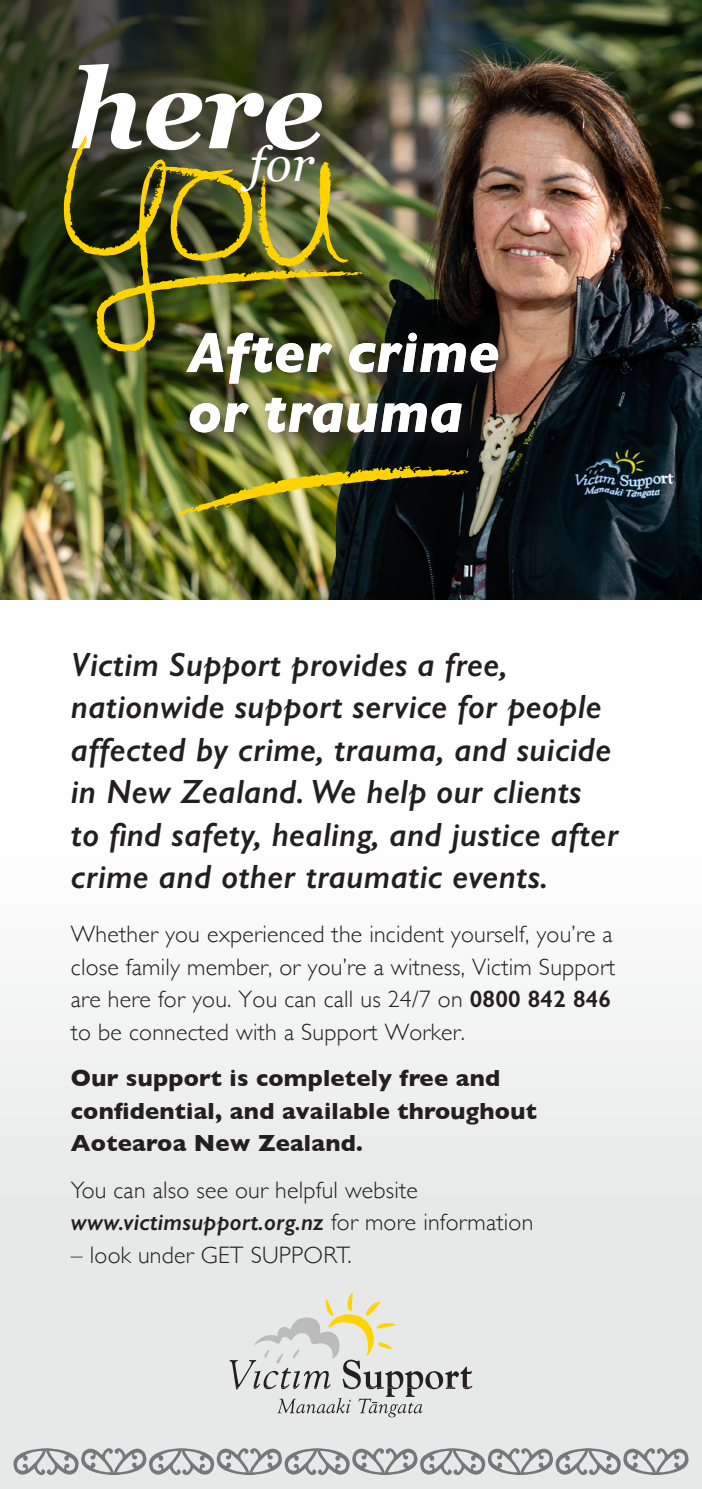
<style>
.page{position:relative;width:702px;height:1489px;background:#fff}
.page>*{position:absolute;margin:0;border:0;box-sizing:border-box;transform-origin:0 0}
.t1{font:italic 700 111.5px "Georgia";color:#fff}
.t2{font:italic 700 57.25px/60px "Gill Sans";color:#fff}
.t3{font:italic 48.25px "Georgia";color:#fff}
.t4{font:italic 600 33.75px/42.5px "Gill Sans";letter-spacing:.01em;color:#231f20}
.t5{font:300 23.75px/32.5px "Gill Sans";letter-spacing:.01em;color:#231f20}
.t6{font:700 23.75px/32.5px "Gill Sans";letter-spacing:.01em;color:#231f20}
.s1{font-weight:600}
.s2{font-weight:600;font-style:italic}
</style>
<div class="page">
<div style="left:0;top:600px;width:702px;height:888px;background:linear-gradient(to right,#f3f4f4,#f3f4f4)"></div>
<svg style="left:229px;top:1289px;width:243px;height:128px"></svg>
<svg style="left:5px;top:1447px;width:692px;height:27px"></svg>
<img style="left:0;top:0;width:702px;height:599px">
<img style="left:22px;top:23px;width:395px;height:394px">
<img style="left:96px;top:156px;width:268px;height:196px">
<svg style="left:363px;top:273px;width:7px;height:2px"></svg>
<img style="left:63px;top:135px;width:285px;height:136px">
<img style="left:177px;top:465px;width:292px;height:50px">
<div style="left:175px;top:321px;width:347px;height:135px;background:#231f20;opacity:.5"></div>
<h1 class="t1" style="left:68px;top:37px;width:257px">here</h1>
<h3 class="t3" style="left:249px;top:134px;width:67px">for</h3>
<h2 class="t2" style="left:188px;top:322px;width:314px">After crime or trauma</h2>
<h3 class="t4" style="left:71px;top:642px;width:549px">Victim Support provides a free, nationwide support service for people affected by crime, trauma, and suicide in New Zealand. We help our clients<br>to find safety, healing, and justice after crime and other traumatic events.</h3>
<p class="t5" style="left:71px;top:916px;width:546px">Whether you experienced the incident yourself, you’re a close family member, or you’re a witness, Victim Support are here for you. You can call us 24/7 on <span class="s1">0800 842 846 </span>to be connected with a Support Worker.</p>
<p class="t6" style="left:71px;top:1061px;width:467px">Our support is completely free and confidential, and available throughout<br>Aotearoa New Zealand.</p>
<p class="t5" style="left:71px;top:1172px;width:464px">You can also see our helpful website <span class="s2">www.victimsupport.org.nz</span> for more information</p>
<p class="t5" style="left:71px;top:1237px;width:282px">– look under GET SUPPORT.</p>
</div>
